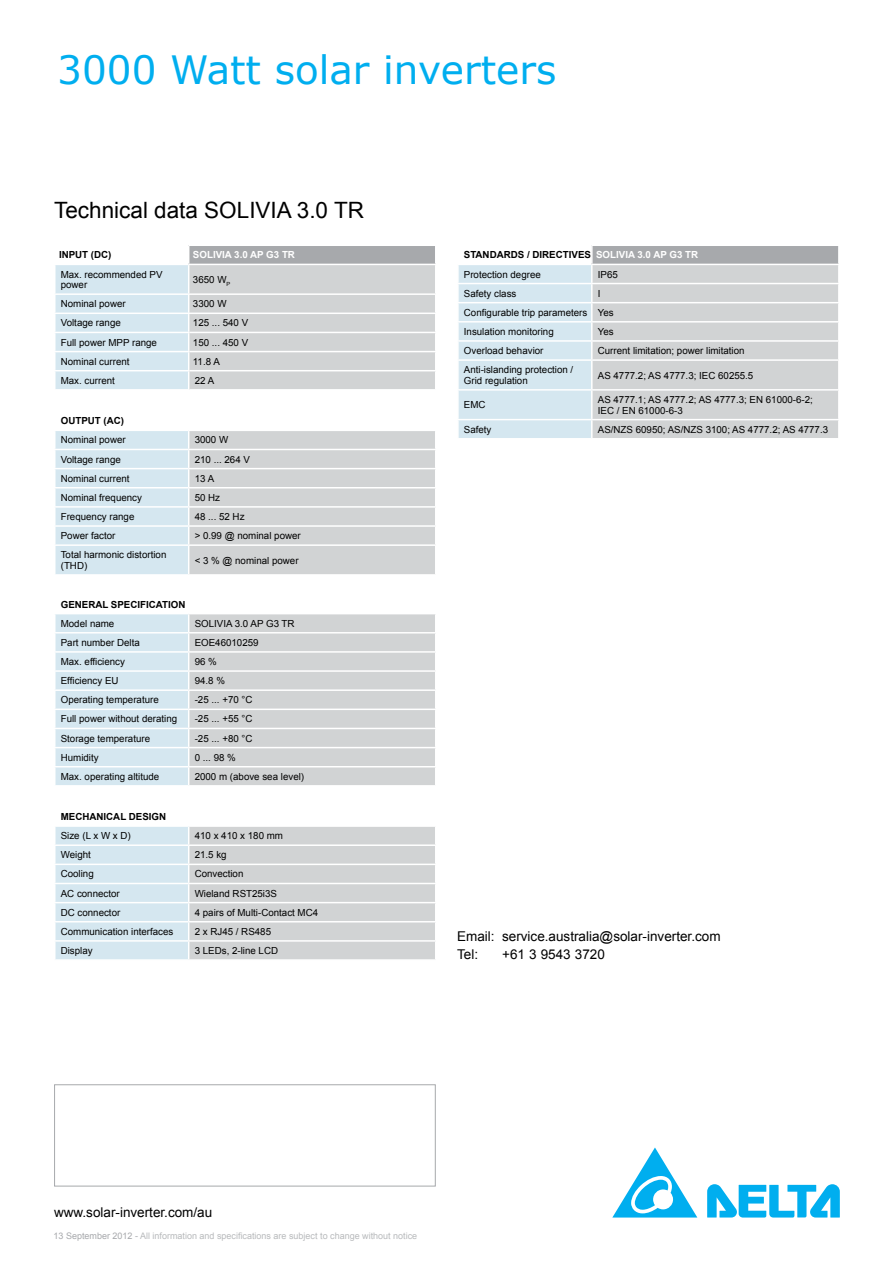
<style>
.page{position:relative;width:893px;height:1263px;background:#fff}
.page>*{position:absolute;margin:0;border:0;box-sizing:border-box;transform-origin:0 0}
.t1{font:39px "Verdana";color:#00aeef}
.t2{font:22.5px "Arial";color:#000}
.t3{font:13.5px/18px "Arial";color:#000}
.t4{font:9.75px/10.5px "Arial";color:#000}
.t5{font:700 9.75px/19.2px "Arial";color:#000}
.t6{font:700 9.75px "Arial";color:#fff}
.t7{font:9px "Arial";color:#b8babc}
.s1{font-weight:700}
.s2{font-weight:700;color:#fff}
.s3{color:#fff}
.s4{font-weight:400}
.s5{color:#a7a9ac}
</style>
<div class="page">
<svg style="left:707px;top:1184px;width:133px;height:33px"></svg>
<svg style="left:612px;top:1147px;width:85px;height:70px"></svg>
<div style="left:54px;top:1084px;width:382px;height:102px;border:1px solid #a7a9ac"></div>
<svg style="left:55px;top:614px;width:380px;height:171px"></svg>
<svg style="left:55px;top:431px;width:380px;height:143px"></svg>
<hr style="left:54px;top:449px;width:135px;height:1px;background:#fff">
<hr style="left:189px;top:449px;width:247px;height:1px;background:#fff">
<hr style="left:54px;top:468px;width:135px;height:1px;background:#fff">
<hr style="left:189px;top:468px;width:247px;height:1px;background:#fff">
<hr style="left:54px;top:487px;width:135px;height:1px;background:#fff">
<hr style="left:189px;top:487px;width:247px;height:1px;background:#fff">
<hr style="left:54px;top:506px;width:135px;height:2px;background:#fff">
<hr style="left:189px;top:506px;width:247px;height:2px;background:#fff">
<hr style="left:54px;top:525px;width:135px;height:2px;background:#fff">
<hr style="left:189px;top:525px;width:247px;height:2px;background:#fff">
<hr style="left:54px;top:544px;width:135px;height:2px;background:#fff">
<hr style="left:189px;top:544px;width:247px;height:2px;background:#fff">
<svg style="left:458px;top:246px;width:381px;height:192px"></svg>
<hr style="left:592px;top:264px;width:248px;height:1px;background:#fff">
<svg style="left:55px;top:246px;width:381px;height:143px"></svg>
<hr style="left:188px;top:293px;width:248px;height:2px;background:#fff">
<hr style="left:188px;top:313px;width:248px;height:1px;background:#fff">
<hr style="left:189px;top:332px;width:247px;height:1px;background:#fff">
<hr style="left:189px;top:351px;width:247px;height:1px;background:#fff">
<hr style="left:189px;top:370px;width:247px;height:1px;background:#fff">
<svg style="left:55px;top:827px;width:380px;height:132px"></svg>
<hr style="left:54px;top:844px;width:135px;height:2px;background:#fff">
<hr style="left:189px;top:844px;width:247px;height:2px;background:#fff">
<hr style="left:54px;top:864px;width:135px;height:1px;background:#fff">
<hr style="left:189px;top:864px;width:247px;height:1px;background:#fff">
<hr style="left:54px;top:883px;width:135px;height:1px;background:#fff">
<hr style="left:189px;top:883px;width:247px;height:1px;background:#fff">
<hr style="left:54px;top:902px;width:135px;height:1px;background:#fff">
<hr style="left:189px;top:902px;width:247px;height:1px;background:#fff">
<hr style="left:54px;top:921px;width:135px;height:1px;background:#fff">
<hr style="left:189px;top:921px;width:247px;height:1px;background:#fff">
<hr style="left:54px;top:940px;width:135px;height:2px;background:#fff">
<hr style="left:189px;top:940px;width:247px;height:2px;background:#fff">
<h1 class="t1" style="left:57px;top:43px;width:501px">3000 Watt solar inverters</h1>
<h2 class="t2" style="left:54px;top:196px;width:311px">Technical data SOLIVIA 3.0 TR</h2>
<p class="t5" style="left:59px;top:246px;width:54px">INPUT (DC)</p>
<p class="t6" style="left:193px;top:248px;width:104px">SOLIVIA 3.0 AP G3 TR</p>
<p class="t4" style="left:61px;top:269px;width:103px">Max. recommended PV power</p>
<p class="t4" style="left:193px;top:274px;width:39px">3650 W<sub>P</sub></p>
<p class="t4" style="left:61px;top:299px;width:67px">Nominal power</p>
<p class="t4" style="left:193px;top:299px;width:35px">3300 W</p>
<p class="t4" style="left:61px;top:318px;width:62px">Voltage range</p>
<p class="t4" style="left:193px;top:318px;width:57px">125 ... 540 V</p>
<p class="t4" style="left:61px;top:337px;width:98px">Full power MPP range</p>
<p class="t4" style="left:193px;top:337px;width:57px">150 ... 450 V</p>
<p class="t4" style="left:61px;top:356px;width:70px">Nominal current</p>
<p class="t4" style="left:193px;top:356px;width:28px">11.8 A</p>
<p class="t4" style="left:61px;top:375px;width:56px">Max. current</p>
<p class="t4" style="left:195px;top:375px;width:21px">22 A</p>
<p class="t4" style="left:61px;top:411px;width:68px;line-height:19.2px"><span class="s1">OUTPUT (AC)</span><span class="s2">)<br></span>Nominal power</p>
<p class="t4" style="left:195px;top:435px;width:35px">3000 W</p>
<p class="t4" style="left:61px;top:454px;width:62px">Voltage range</p>
<p class="t4" style="left:195px;top:454px;width:57px">210 ... 264 V</p>
<p class="t4" style="left:61px;top:473px;width:70px">Nominal current</p>
<p class="t4" style="left:195px;top:473px;width:21px">13 A</p>
<p class="t4" style="left:61px;top:492px;width:83px">Nominal frequency</p>
<p class="t4" style="left:195px;top:492px;width:27px">50 Hz</p>
<p class="t4" style="left:61px;top:511px;width:75px">Frequency range</p>
<p class="t4" style="left:195px;top:511px;width:51px">48 ... 52 Hz</p>
<p class="t4" style="left:61px;top:530px;width:56px">Power factor</p>
<p class="t4" style="left:195px;top:530px;width:108px">&gt; 0.99 @ nominal power</p>
<p class="t4" style="left:61px;top:550px;width:107px">Total harmonic distortion (THD)</p>
<p class="t4" style="left:195px;top:555px;width:105px">&lt; 3 % @ nominal power</p>
<p class="t5" style="left:61px;top:595px;width:126px">GENERAL SPECIFICATION</p>
<p class="t4" style="left:61px;top:618px;width:55px">Model name</p>
<p class="t4" style="left:195px;top:618px;width:101px">SOLIVIA 3.0 AP G3 TR</p>
<p class="t4" style="left:61px;top:637px;width:81px">Part number Delta</p>
<p class="t4" style="left:195px;top:637px;width:65px">EOE46010259</p>
<p class="t4" style="left:61px;top:656px;width:66px">Max. efficiency</p>
<p class="t4" style="left:195px;top:656px;width:24px">96 %</p>
<p class="t4" style="left:61px;top:675px;width:59px">Efficiency EU</p>
<p class="t4" style="left:195px;top:675px;width:32px">94.8 %</p>
<p class="t4" style="left:61px;top:695px;width:100px">Operating temperature</p>
<p class="t4" style="left:195px;top:695px;width:59px">-25 ... +70 °C</p>
<p class="t4" style="left:61px;top:714px;width:118px">Full power without derating</p>
<p class="t4" style="left:195px;top:714px;width:59px">-25 ... +55 °C</p>
<p class="t4" style="left:61px;top:733px;width:91px">Storage temperature</p>
<p class="t4" style="left:195px;top:733px;width:59px">-25 ... +80 °C</p>
<p class="t4" style="left:61px;top:752px;width:39px">Humidity</p>
<p class="t4" style="left:195px;top:752px;width:43px">0 ... 98 %</p>
<p class="t4" style="left:61px;top:771px;width:100px">Max. operating altitude</p>
<p class="t4" style="left:195px;top:771px;width:111px">2000 m (above sea level)</p>
<p class="t5" style="left:61px;top:807px;width:107px">MECHANICAL DESIGN</p>
<p class="t4" style="left:61px;top:831px;width:72px">Size (L x W x D)</p>
<p class="t4" style="left:195px;top:831px;width:90px">410 x 410 x 180 mm</p>
<p class="t4" style="left:61px;top:850px;width:32px">Weight</p>
<p class="t4" style="left:195px;top:850px;width:33px">21.5 kg</p>
<p class="t4" style="left:61px;top:869px;width:35px">Cooling</p>
<p class="t4" style="left:195px;top:869px;width:50px">Convection</p>
<p class="t4" style="left:61px;top:888px;width:61px">AC connector</p>
<p class="t4" style="left:195px;top:888px;width:84px">Wieland RST25i3S</p>
<p class="t4" style="left:61px;top:907px;width:61px">DC connector</p>
<p class="t4" style="left:195px;top:907px;width:125px">4 pairs of Multi-Contact MC4</p>
<p class="t4" style="left:61px;top:926px;width:114px">Communication interfaces</p>
<p class="t4" style="left:195px;top:926px;width:78px">2 x RJ45 / RS485</p>
<p class="t4" style="left:61px;top:945px;width:33px">Display</p>
<p class="t4" style="left:195px;top:945px;width:85px">3 LEDs, 2-line LCD</p>
<p class="t5" style="left:464px;top:246px;width:236px">STANDARDS / DIRECTIVES <span class="s3">SOLIVIA 3.0 AP G3 TR<br></span><span class="s4">Protection degree</span></p>
<p class="t4" style="left:598px;top:269px;width:22px">IP65</p>
<p class="t4" style="left:464px;top:288px;width:54px">Safety class</p>
<p class="t4" style="left:464px;top:284px;width:151px;line-height:19.2px;text-indent:134px">I<br>Configurable trip parameters Yes<br>Insulation monitoring</p>
<p class="t4" style="left:598px;top:326px;width:17px">Yes</p>
<p class="t4" style="left:464px;top:345px;width:81px">Overload behavior</p>
<p class="t4" style="left:598px;top:345px;width:148px">Current limitation; power limitation</p>
<p class="t4" style="left:464px;top:365px;width:111px">Anti-islanding protection /<br>Grid regulation</p>
<p class="t4" style="left:598px;top:370px;width:157px">AS 4777.2; AS 4777.3; IEC 60255.5</p>
<p class="t4" style="left:464px;top:400px;width:23px">EMC</p>
<p class="t4" style="left:598px;top:394px;width:217px">AS 4777.1; AS 4777.2; AS 4777.3; EN 61000-6-2;<br>IEC / EN 61000-6-3</p>
<p class="t4" style="left:464px;top:424px;width:29px">Safety</p>
<p class="t4" style="left:598px;top:424px;width:232px">AS/NZS 60950; AS/NZS 3100; AS 4777.2; AS 4777.3</p>
<h3 class="t3" style="left:457px;top:927px;width:265px">Email: service.australia@solar-inverter.com<br>Tel:</h3>
<h3 class="t3" style="left:502px;top:945px;width:104px">+61 3 9543 3720</h3>
<h3 class="t3" style="left:54px;top:1204px;width:160px">www.solar-inverter.com/au</h3>
<p class="t7" style="left:54px;top:1230px;width:365px"><span class="s5">13 September 2012 -</span> All information and specifications are subject to change without notice</p>
</div>
